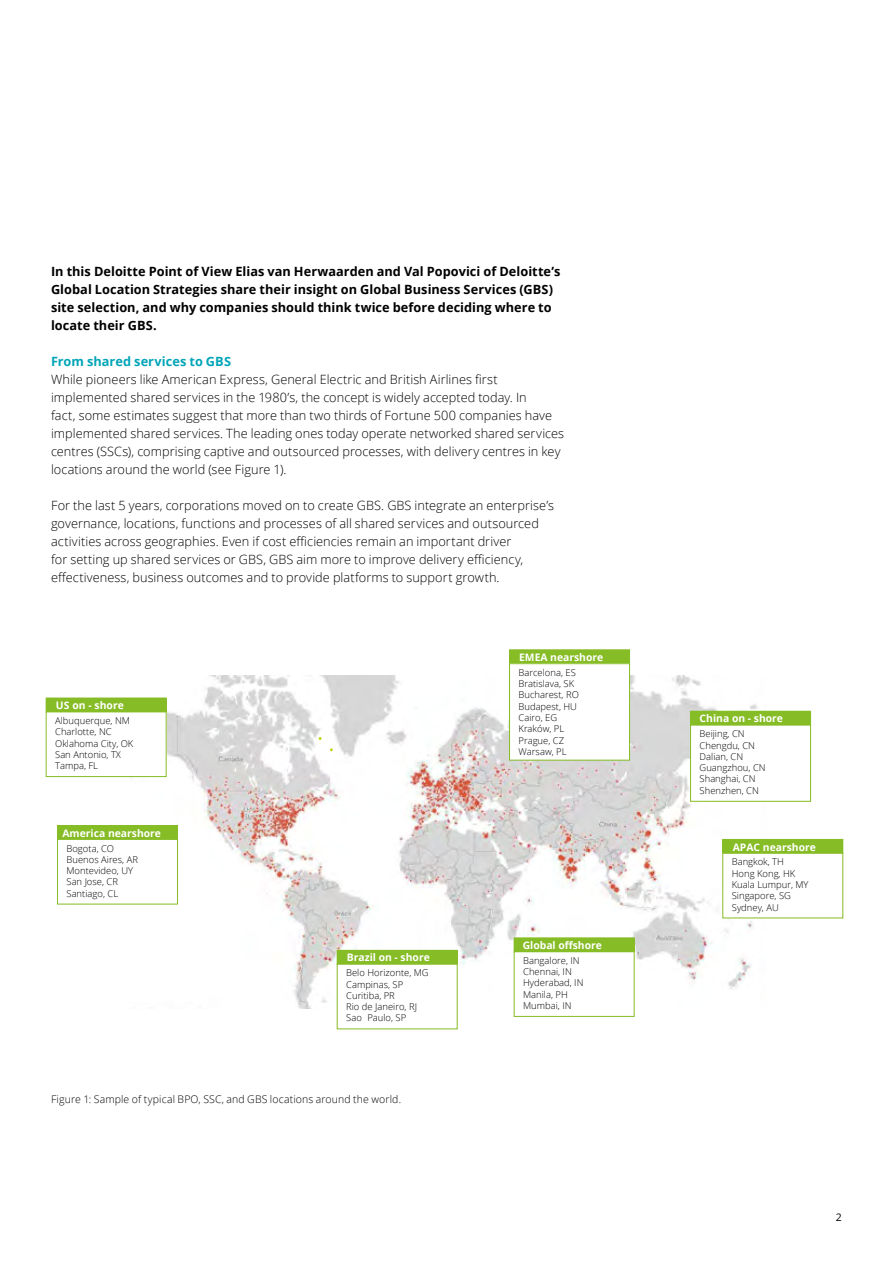
<style>
.page{position:relative;width:893px;height:1263px;background:#fff}
.page>*{position:absolute;margin:0;border:0;box-sizing:border-box;transform-origin:0 0}
.Body_copy__8_5_12pt{font:300 12.75px/18px "Open Sans";letter-spacing:.005em;color:#000}
.Introduction_small{font:700 12.75px/18px "Open Sans";letter-spacing:.005em;color:#000}
.Subhead_A__8_5_12pt{font:700 12.75px "Open Sans";letter-spacing:.005em;color:#00a5b8}
.Body_copy__8_5_12pt-2{font:300 10.5px "Open Sans";letter-spacing:.01em;color:#000}
.Folio_Right_pg__7_9{font:10.5px "Open Sans";color:#000}
.t1{font:700 10.35px "Open Sans";color:#fff}
.t2{font:300 9.45px/11.2px "Open Sans";color:#000}
</style>
<div class="page">
<img style="left:131px;top:675px;width:636px;height:333px">
<div style="left:46px;top:698px;width:120px;height:14px;background:#86bc25"></div>
<div style="left:46px;top:697px;width:121px;height:15px;border:1px solid #86bc25"></div>
<div style="left:46px;top:712px;width:120px;height:64px;background:#fff"></div>
<div style="left:46px;top:711px;width:121px;height:66px;border:1px solid #86bc25"></div>
<div style="left:337px;top:950px;width:120px;height:14px;background:#86bc25"></div>
<div style="left:337px;top:964px;width:120px;height:65px;background:#fff"></div>
<div style="left:337px;top:964px;width:121px;height:65px;border:1px solid #86bc25"></div>
<div style="left:514px;top:938px;width:120px;height:14px;background:#86bc25"></div>
<div style="left:514px;top:937px;width:121px;height:15px;border:1px solid #86bc25"></div>
<div style="left:514px;top:952px;width:120px;height:64px;background:#fff"></div>
<div style="left:514px;top:951px;width:121px;height:66px;border:1px solid #86bc25"></div>
<div style="left:509px;top:650px;width:120px;height:14px;background:#86bc25"></div>
<div style="left:509px;top:649px;width:121px;height:15px;border:1px solid #86bc25"></div>
<div style="left:509px;top:664px;width:120px;height:96px;background:#fff"></div>
<div style="left:509px;top:663px;width:121px;height:98px;border:1px solid #86bc25"></div>
<div style="left:58px;top:825px;width:120px;height:14px;background:#86bc25"></div>
<div style="left:58px;top:839px;width:120px;height:65px;background:#fff"></div>
<div style="left:57px;top:839px;width:121px;height:65px;border:1px solid #86bc25"></div>
<div style="left:723px;top:839px;width:120px;height:14px;background:#86bc25"></div>
<div style="left:723px;top:853px;width:120px;height:65px;background:#fff"></div>
<div style="left:722px;top:853px;width:121px;height:65px;border:1px solid #86bc25"></div>
<div style="left:690px;top:711px;width:120px;height:14px;background:#86bc25"></div>
<div style="left:690px;top:725px;width:120px;height:76px;background:#fff"></div>
<div style="left:690px;top:725px;width:121px;height:77px;border:1px solid #86bc25"></div>
<p class="Introduction_small" style="left:51px;top:262px;width:511px">In this Deloitte Point of View Elias van Herwaarden and Val Popovici of Deloitte’s Global Location Strategies share their insight on Global Business Services (GBS) site selection, and why companies should think twice before deciding where to locate their GBS.</p>
<p class="Subhead_A__8_5_12pt" style="left:51px;top:352px;width:182px">From shared services to GBS</p>
<p class="Body_copy__8_5_12pt" style="left:51px;top:370px;width:515px">While pioneers like American Express, General Electric and British Airlines first implemented shared services in the 1980’s, the concept is widely accepted today. In<br>fact, some estimates suggest that more than two thirds of Fortune 500 companies have implemented shared services. The leading ones today operate networked shared services centres (SSCs), comprising captive and outsourced processes, with delivery centres in key locations around the world (see Figure 1).</p>
<p class="Body_copy__8_5_12pt" style="left:51px;top:496px;width:505px">For the last 5 years, corporations moved on to create GBS. GBS integrate an enterprise’s governance, locations, functions and processes of all shared services and outsourced activities across geographies. Even if cost efficiencies remain an important driver<br>for setting up shared services or GBS, GBS aim more to improve delivery efficiency, effectiveness, business outcomes and to provide platforms to support growth.</p>
<p class="t1" style="left:56px;top:698px;width:69px">US on - shore</p>
<p class="t2" style="left:55px;top:715px;width:80px">Albuquerque, NM<br>Charlotte, NC<br>Oklahoma City, OK<br>San Antonio, TX<br>Tampa, FL</p>
<p class="t1" style="left:519px;top:650px;width:86px">EMEA nearshore</p>
<p class="t2" style="left:519px;top:666px;width:62px">Barcelona, ES<br>Bratislava, SK<br>Bucharest, RO<br>Budapest, HU<br>Cairo, EG<br>Kraków, PL<br>Prague, CZ<br>Warsaw, PL</p>
<p class="t1" style="left:700px;top:711px;width:85px">China on - shore</p>
<p class="t2" style="left:700px;top:728px;width:68px">Beijing, CN<br>Chengdu, CN<br>Dalian, CN<br>Guangzhou, CN<br>Shanghai, CN<br>Shenzhen, CN</p>
<p class="t1" style="left:63px;top:825px;width:100px">America nearshore</p>
<p class="t2" style="left:67px;top:842px;width:73px">Bogota, CO<br>Buenos Aires, AR<br>Montevideo, UY<br>San Jose, CR<br>Santiago, CL</p>
<p class="t1" style="left:733px;top:839px;width:85px">APAC nearshore</p>
<p class="t2" style="left:732px;top:856px;width:78px">Bangkok, TH<br>Hong Kong, HK<br>Kuala Lumpur, MY<br>Singapore, SG<br>Sydney, AU</p>
<p class="t1" style="left:347px;top:950px;width:85px">Brazil on - shore</p>
<p class="t2" style="left:346px;top:967px;width:84px">Belo Horizonte, MG<br>Campinas, SP<br>Curitiba, PR<br>Rio de Janeiro, RJ<br>Sao Paulo, SP</p>
<p class="Body_copy__8_5_12pt-2" style="left:51px;top:1092px;width:352px">Figure 1: Sample of typical BPO, SSC, and GBS locations around the world.</p>
<p class="t1" style="left:523px;top:938px;width:81px">Global offshore</p>
<p class="t2" style="left:523px;top:954px;width:62px">Bangalore, IN<br>Chennai, IN<br>Hyderabad, IN<br>Manila, PH<br>Mumbai, IN</p>
<p class="Folio_Right_pg__7_9" style="left:836px;top:1210px;width:8px">2</p>
</div>
